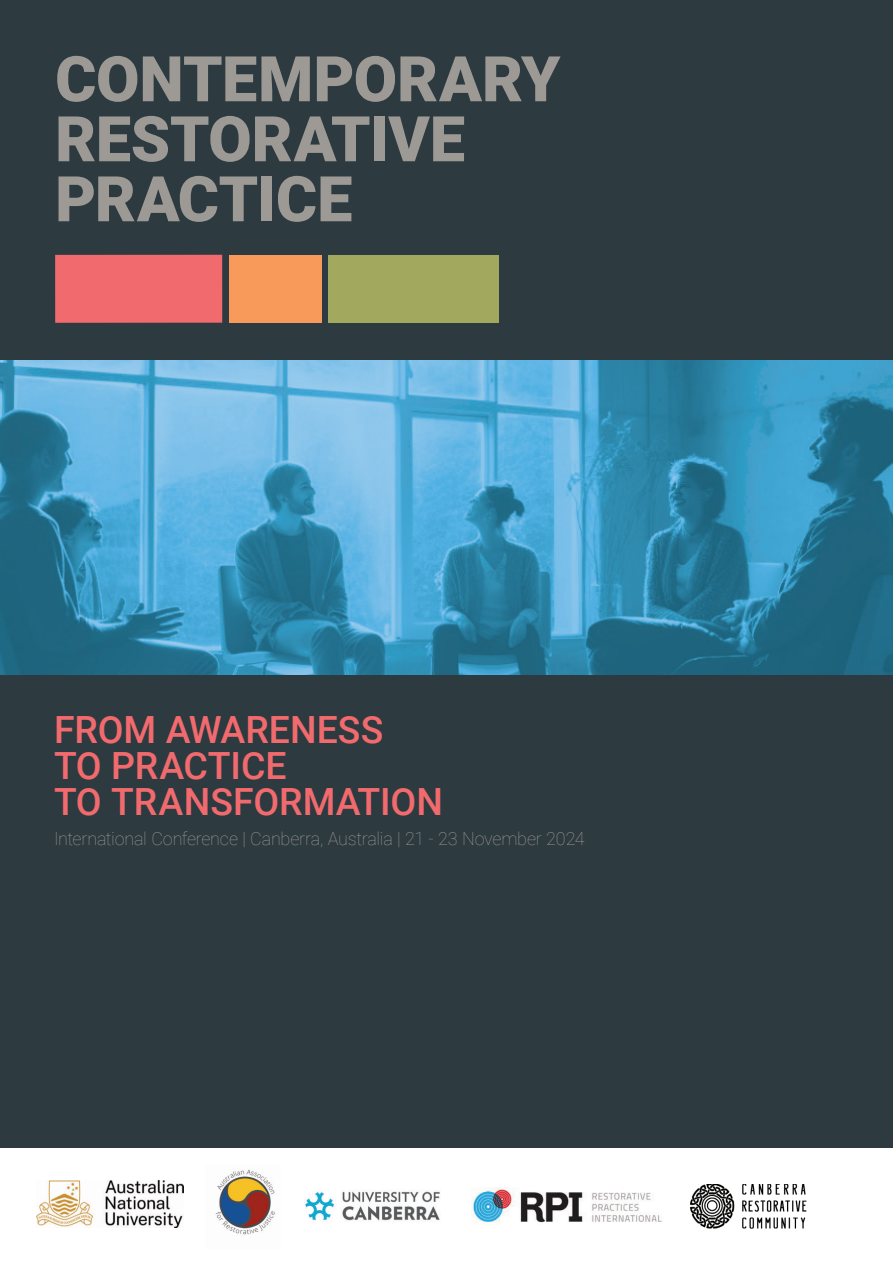
<style>
.page{position:relative;width:893px;height:1263px;background:#fff}
.page>*{position:absolute;margin:0;border:0;box-sizing:border-box;transform-origin:0 0}
.t1{font:900 63px "Roboto";letter-spacing:-.005em;color:#9d9a96}
.t2{font:500 37.5px "Roboto";color:#f16a6d}
.t3{font:100 18px "Roboto";letter-spacing:-.015em;color:#9d9a96}
</style>
<div class="page">
<div style="left:0;top:675px;width:893px;height:473px;background:#2d3a40"></div>
<div style="left:0;top:0;width:893px;height:360px;background:#2d3a40"></div>
<img style="left:0;top:360px;width:893px;height:315px">
<img style="left:215px;top:1169px;width:60px;height:66px">
<img style="left:691px;top:1184px;width:116px;height:45px">
<img style="left:305px;top:1191px;width:135px;height:30px">
<img style="left:471px;top:1187px;width:191px;height:36px">
<img style="left:37px;top:1180px;width:146px;height:47px">
<div style="left:55px;top:255px;width:167px;height:68px;background:#f16a6d"></div>
<div style="left:229px;top:255px;width:93px;height:68px;background:#f89a5a"></div>
<div style="left:328px;top:255px;width:171px;height:68px;background:#a2a85e"></div>
<p class="t1" style="left:55px;top:35px;width:507px">CONTEMPORARY</p>
<p class="t1" style="left:55px;top:95px;width:411px">RESTORATIVE</p>
<p class="t1" style="left:55px;top:155px;width:299px">PRACTICE</p>
<p class="t2" style="left:54px;top:704px;width:331px">FROM AWARENESS</p>
<p class="t2" style="left:54px;top:740px;width:234px">TO PRACTICE</p>
<p class="t2" style="left:54px;top:776px;width:391px">TO TRANSFORMATION</p>
<p class="t3" style="left:54px;top:826px;width:532px">International Conference | Canberra, Australia | 21 - 23 November 2024</p>
</div>
